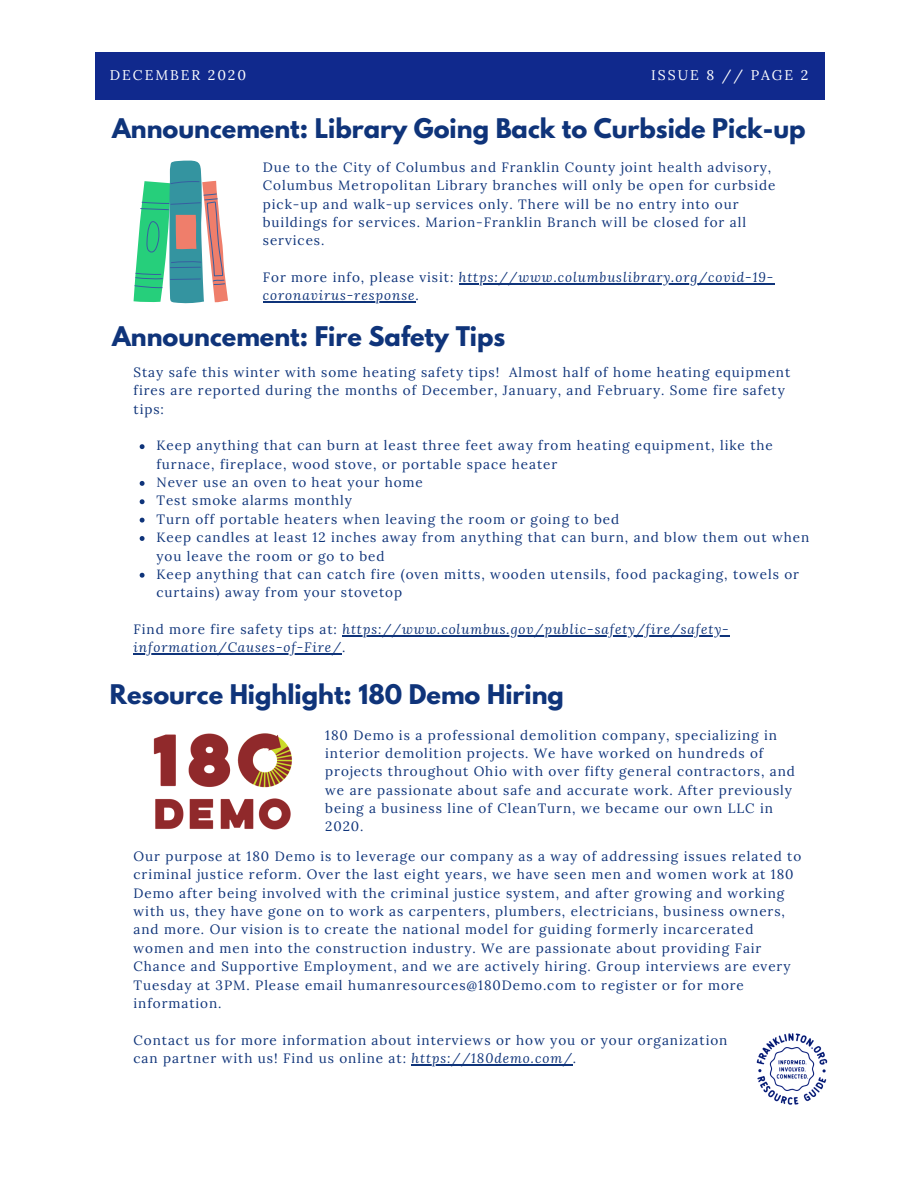
<style>
.page{position:relative;width:918px;height:1188px;background:#fff}
.page>*{position:absolute;margin:0;border:0;box-sizing:border-box;transform-origin:0 0}
.t1{font:700 24px "League Spartan";color:#0f347a}
.t2{font:13.95px "Lora";letter-spacing:.14em;color:#fff}
.t3{font:13.5px/18.3px "Lora";letter-spacing:.07em;color:#0f347a}
.t4{font:italic 13.5px/18.3px "Lora";letter-spacing:.07em;color:#0f347a}
.s1{font-style:normal}
.s2{font-style:italic}
</style>
<div class="page">
<div style="left:95px;top:53px;width:730px;height:47px;background:#10298d"></div>
<img style="left:756px;top:1033px;width:72px;height:72px">
<img style="left:153px;top:733px;width:139px;height:97px">
<hr style="left:412px;top:1064px;width:161px;height:1px;background:#0f347a">
<svg style="left:134px;top:160px;width:94px;height:144px"></svg>
<hr style="left:459px;top:283px;width:315px;height:1px;background:#0f347a">
<hr style="left:263px;top:302px;width:152px;height:1px;background:#0f347a">
<svg style="left:140px;top:444px;width:5px;height:5px"></svg>
<svg style="left:140px;top:481px;width:5px;height:5px"></svg>
<svg style="left:140px;top:499px;width:5px;height:5px"></svg>
<svg style="left:140px;top:518px;width:5px;height:5px"></svg>
<svg style="left:140px;top:536px;width:5px;height:5px"></svg>
<svg style="left:140px;top:573px;width:5px;height:5px"></svg>
<hr style="left:342px;top:635px;width:388px;height:1px;background:#0f347a">
<hr style="left:134px;top:654px;width:208px;height:1px;background:#0f347a">
<p class="t2" style="left:110px;top:66px;width:138px">DECEMBER 2020</p>
<p class="t2" style="left:651px;top:66px;width:159px">ISSUE 8 // PAGE 2</p>
<h1 class="t1" style="left:112px;top:117px;width:695px">Announcement: Library Going Back to Curbside Pick-up</h1>
<p class="t3" style="left:263px;top:158px;width:514px">Due to the City of Columbus and Franklin County joint health advisory, Columbus Metropolitan Library branches will only be open for curbside pick-up and walk-up services only. There will be no entry into our buildings for services. Marion-Franklin Branch will be closed for all services.</p>
<p class="t4" style="left:263px;top:268px;width:512px"><span class="s1">For more info, please visit:</span> https://www.columbuslibrary.org/covid-19- coronavirus-response<span class="s1">.</span></p>
<h1 class="t1" style="left:112px;top:324px;width:395px">Announcement: Fire Safety Tips</h1>
<p class="t3" style="left:134px;top:363px;width:658px">Stay safe this winter with some heating safety tips! Almost half of home heating equipment fires are reported during the months of December, January, and February. Some fire safety tips:</p>
<p class="t3" style="left:156px;top:436px;width:654px">Keep anything that can burn at least three feet away from heating equipment, like the furnace, fireplace, wood stove, or portable space heater<br>Never use an oven to heat your home<br>Test smoke alarms monthly<br>Turn off portable heaters when leaving the room or going to bed<br>Keep candles at least 12 inches away from anything that can burn, and blow them out when you leave the room or go to bed<br>Keep anything that can catch fire (oven mitts, wooden utensils, food packaging, towels or curtains) away from your stovetop</p>
<p class="t4" style="left:134px;top:620px;width:597px"><span class="s1">Find more fire safety tips at:</span> https://www.columbus.gov/public-safety/fire/safety&shy;information/Causes-of-Fire/<span class="s1">.</span></p>
<h1 class="t1" style="left:110px;top:682px;width:456px">Resource Highlight: 180 Demo Hiring</h1>
<p class="t3" style="left:325px;top:726px;width:471px">180 Demo is a professional demolition company, specializing in interior demolition projects. We have worked on hundreds of projects throughout Ohio with over fifty general contractors, and we are passionate about safe and accurate work. After previously being a business line of CleanTurn, we became our own LLC in 2020.</p>
<p class="t3" style="left:134px;top:847px;width:669px">Our purpose at 180 Demo is to leverage our company as a way of addressing issues related to criminal justice reform. Over the last eight years, we have seen men and women work at 180<br>Demo after being involved with the criminal justice system, and after growing and working with us, they have gone on to work as carpenters, plumbers, electricians, business owners, and more. Our vision is to create the national model for guiding formerly incarcerated women and men into the construction industry. We are passionate about providing Fair Chance and Supportive Employment, and we are actively hiring. Group interviews are every Tuesday at 3PM. Please email humanresources@180Demo.com to register or for more information.</p>
<p class="t3" style="left:134px;top:1031px;width:595px">Contact us for more information about interviews or how you or your organization can partner with us! Find us online at: <span class="s2">https://180demo.com/</span>.</p>
</div>
